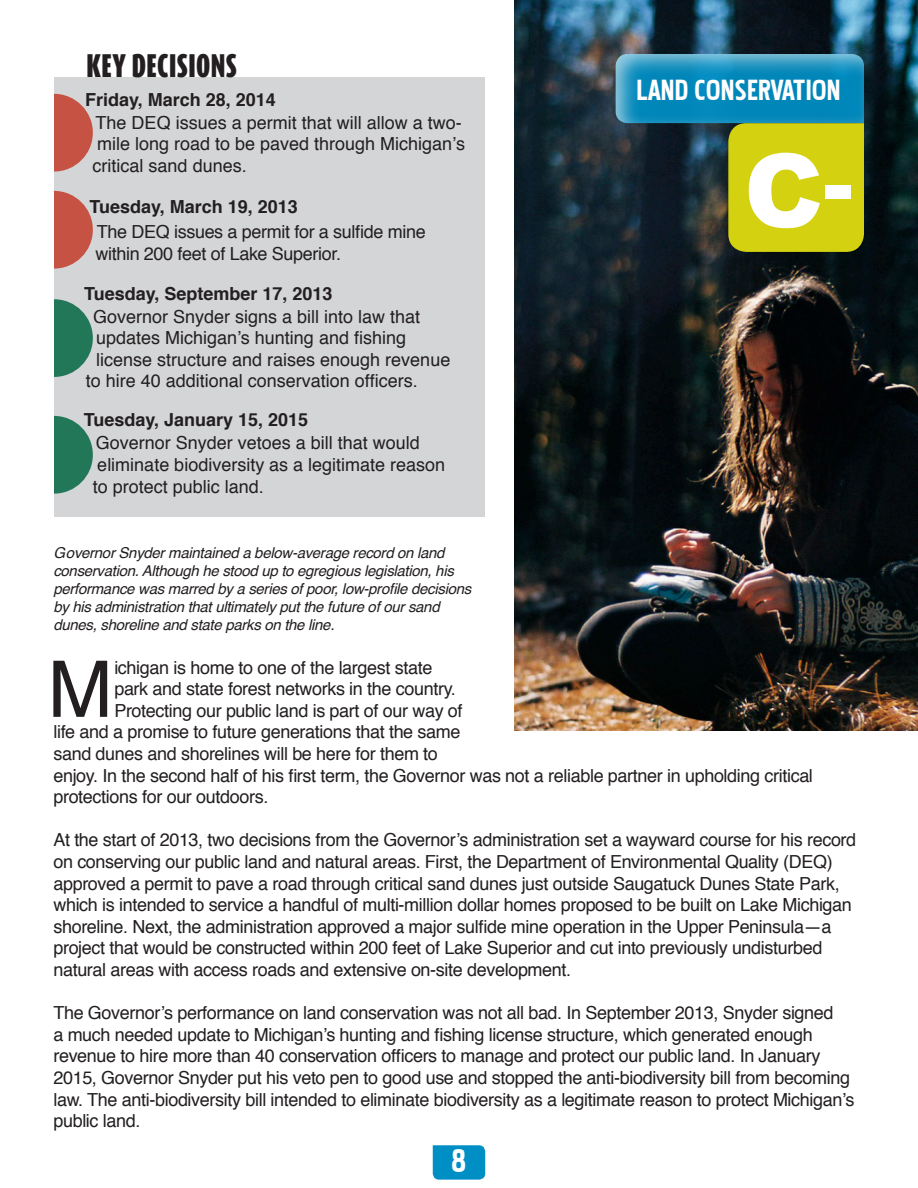
<style>
.page{position:relative;width:918px;height:1188px;background:#fff}
.page>*{position:absolute;margin:0;border:0;box-sizing:border-box;transform-origin:0 0}
.t1{font:900 102px "Arial";color:#fff}
.t2{font:78.3px "Helvetica";color:#231f20}
.t3{font:40.8px "Pakenham";color:#fff}
.t4{font:36.15px "Pakenham";color:#fff}
.t5{font:900 27px "Dax Compact";letter-spacing:.015em;color:#231f20}
.t6{font:18px/21.6px "Helvetica";letter-spacing:-.02em;color:#231f20}
.t7{font:18px/21.6px "Helvetica";color:#231f20}
.t8{font:700 18px "Helvetica";color:#231f20}
.t9{font:italic 15px/18px "Helvetica";letter-spacing:-.02em;color:#231f20}
.s1{font-size:87px}
</style>
<div class="page">
<img style="left:515px;top:0;width:403px;height:731px">
<div style="left:54px;top:77px;width:430px;height:440px;background:#d4d5d7"></div>
<svg style="left:614px;top:52px;width:252px;height:72px"></svg>
<svg style="left:616px;top:54px;width:248px;height:198px;background:#5a8757"></svg>
<svg style="left:54px;top:94px;width:39px;height:78px"></svg>
<svg style="left:54px;top:299px;width:39px;height:78px"></svg>
<svg style="left:54px;top:416px;width:39px;height:78px"></svg>
<svg style="left:54px;top:191px;width:39px;height:78px"></svg>
<div style="left:433px;top:1145px;width:52px;height:35px;background:#008fc5"></div>
<h3 class="t5" style="left:87px;top:54px;width:152px">KEY DECISIONS</h3>
<p class="t8" style="left:85px;top:93px;width:192px">Friday, March 28, 2014</p>
<p class="t7" style="left:93px;top:113px;width:374px">The DEQ issues a permit that will allow a two&shy;mile long road to be paved through Michigan’s critical sand dunes.</p>
<p class="t8" style="left:89px;top:199px;width:210px">Tuesday, March 19, 2013</p>
<p class="t6" style="left:95px;top:221px;width:332px">The DEQ issues a permit for a sul昀椀de mine within 200 feet of Lake Superior.</p>
<p class="t8" style="left:84px;top:287px;width:250px">Tuesday, September 17, 2013</p>
<p class="t7" style="left:93px;top:307px;width:329px">Governor Snyder signs a bill into law that</p>
<p class="t7" style="left:96px;top:328px;width:311px">updates Michigan’s hunting and 昀椀shing</p>
<p class="t7" style="left:96px;top:350px;width:356px">license structure and raises enough revenue</p>
<p class="t7" style="left:86px;top:371px;width:334px">to hire 40 additional conservation of昀椀cers.</p>
<p class="t8" style="left:84px;top:412px;width:226px">Tuesday, January 15, 2015</p>
<p class="t7" style="left:93px;top:434px;width:354px">Governor Snyder vetoes a bill that would eliminate biodiversity as a legitimate reason to protect public land.</p>
<h3 class="t4" style="left:636px;top:66px;width:205px">LAND CONSERVATION</h3>
<h1 class="t1" style="left:744px;top:132px;width:110px">C<span class="s1">-</span></h1>
<p class="t9" style="left:53px;top:545px;width:419px">Governor Snyder maintained a below-average record on land conservation. Although he stood up to egregious legislation, his performance was marred by a series of poor, low-pro昀椀le decisions by his administration that ultimately put the future of our sand dunes, shoreline and state parks on the line.</p>
<h2 class="t2" style="left:48px;top:659px;width:67px">M</h2>
<p class="t6" style="left:114px;top:657px;width:320px">ichigan is home to one of the largest state</p>
<p class="t6" style="left:114px;top:679px;width:343px">park and state forest networks in the country.</p>
<p class="t6" style="left:114px;top:700px;width:350px">Protecting our public land is part of our way of</p>
<p class="t6" style="left:53px;top:722px;width:409px">life and a promise to future generations that the same</p>
<p class="t6" style="left:53px;top:743px;width:386px">sand dunes and shorelines will be here for them to</p>
<p class="t6" style="left:53px;top:765px;width:761px">enjoy. In the second half of his 昀椀rst term, the Governor was not a reliable partner in upholding critical</p>
<p class="t6" style="left:53px;top:787px;width:217px">protections for our outdoors.</p>
<p class="t6" style="left:53px;top:830px;width:804px">At the start of 2013, two decisions from the Governor’s administration set a wayward course for his record on conserving our public land and natural areas. First, the Department of Environmental Quality (DEQ) approved a permit to pave a road through critical sand dunes just outside Saugatuck Dunes State Park, which is intended to service a handful of multi-million dollar homes proposed to be built on Lake Michigan shoreline. Next, the administration approved a major sul昀椀de mine operation in the Upper Peninsula—a project that would be constructed within 200 feet of Lake Superior and cut into previously undisturbed natural areas with access roads and extensive on-site development.</p>
<p class="t6" style="left:53px;top:1003px;width:803px">The Governor’s performance on land conservation was not all bad. In September 2013, Snyder signed<br>a much needed update to Michigan’s hunting and 昀椀shing license structure, which generated enough revenue to hire more than 40 conservation of昀椀cers to manage and protect our public land. In January 2015, Governor Snyder put his veto pen to good use and stopped the anti-biodiversity bill from becoming law. The anti-biodiversity bill intended to eliminate biodiversity as a legitimate reason to protect Michigan’s public land.</p>
<h3 class="t3" style="left:451px;top:1134px;width:17px">8</h3>
</div>
